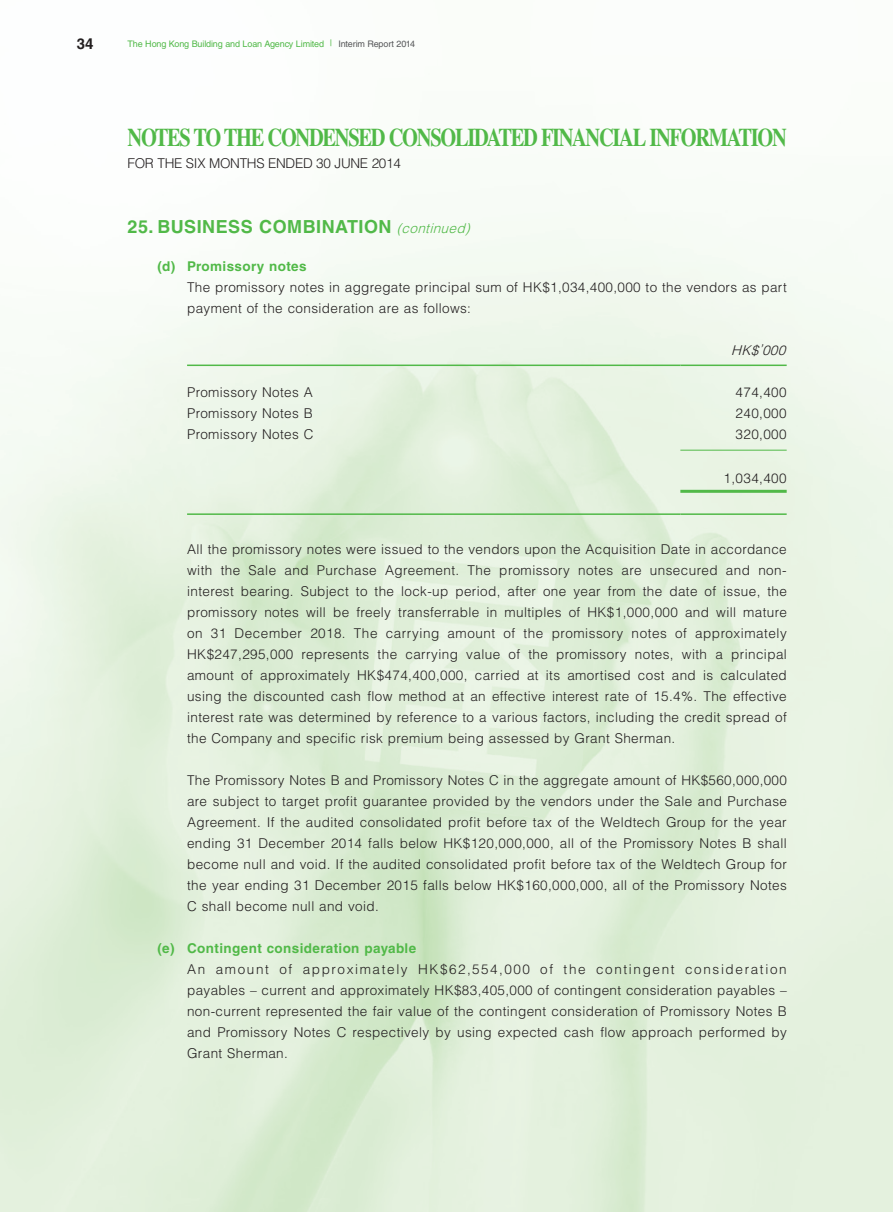
<style>
.page{position:relative;width:893px;height:1212px;background:#fff}
.page>*{position:absolute;margin:0;border:0;box-sizing:border-box;transform-origin:0 0}
.t1{font:700 25.5px "Times LT Std";letter-spacing:-.06em;color:#51b948;scale:.8 1}
.Heading_1{font:700 18px "Helvetica LT Std";letter-spacing:.03em;color:#51b948}
.t2{font:700 15px "Helvetica LT Std";color:#231f20}
.Body_Text{font:300 13.5px/21px "Helvetica LT Std";letter-spacing:.03em;color:#231f20;text-align:justify}
.Heading_2{font:700 13.5px "Helvetica LT Std";letter-spacing:.03em;color:#51b948}
.Body_Text-2{font:300 13.5px "Helvetica LT Std";letter-spacing:-.02em;color:#231f20}
.Body_Text-3{font:italic 300 13.5px "Helvetica LT Std";color:#231f20}
.t3{font:9px "Helvetica LT Std";letter-spacing:-.015em;color:#51b948}
.s1{color:#57585a}
.s2{font-weight:300;font-style:italic;font-size:13.5px}
</style>
<div class="page">
<hr style="left:187px;top:365px;width:493px;height:1px;background:#51b948">
<hr style="left:680px;top:365px;width:107px;height:1px;background:#51b948">
<hr style="left:680px;top:450px;width:107px;height:1px;background:#51b948">
<hr style="left:680px;top:490px;width:107px;height:3px;background:#51b948">
<hr style="left:187px;top:513px;width:493px;height:2px;background:#51b948">
<hr style="left:680px;top:513px;width:107px;height:2px;background:#51b948">
<p class="t2" style="left:77px;top:35px;width:18px">34</p>
<p class="t3" style="left:128px;top:39px;width:289px">The Hong Kong Building and Loan Agency Limited | <span class="s1">Interim Report 2014</span></p>
<h1 class="t1" style="left:128px;top:122px;width:826px">NOTES TO THE CONDENSED CONSOLIDATED FINANCIAL INFORMATION</h1>
<p class="Body_Text-2" style="left:128px;top:155px;width:275px">FOR THE SIX MONTHS ENDED 30 JUNE 2014</p>
<p class="Heading_1" style="left:128px;top:216px;width:348px">25. BUSINESS COMBINATION <span class="s2">(continued)</span></p>
<p class="Heading_2" style="left:157px;top:258px;width:151px">(d) Promissory notes</p>
<p class="Body_Text" style="left:187px;top:277px;width:601px">The promissory notes in aggregate principal sum of HK$1,034,400,000 to the vendors as part payment of the consideration are as follows:</p>
<p class="Body_Text-3" style="left:731px;top:342px;width:60px">HK$’000</p>
<p class="Body_Text" style="left:187px;top:382px;width:127px">Promissory Notes A</p>
<p class="Body_Text" style="left:736px;top:382px;width:53px">474,400</p>
<p class="Body_Text" style="left:187px;top:403px;width:127px">Promissory Notes B</p>
<p class="Body_Text" style="left:736px;top:403px;width:53px">240,000</p>
<p class="Body_Text" style="left:187px;top:424px;width:128px">Promissory Notes C</p>
<p class="Body_Text" style="left:736px;top:424px;width:53px">320,000</p>
<p class="Body_Text" style="left:724px;top:467px;width:65px">1,034,400</p>
<p class="Body_Text" style="left:187px;top:538px;width:601px">All the promissory notes were issued to the vendors upon the Acquisition Date in accordance with the Sale and Purchase Agreement. The promissory notes are unsecured and non&shy;interest bearing. Subject to the lock-up period, after one year from the date of issue, the promissory notes will be freely transferrable in multiples of HK$1,000,000 and will mature on 31 December 2018. The carrying amount of the promissory notes of approximately HK$247,295,000 represents the carrying value of the promissory notes, with a principal amount of approximately HK$474,400,000, carried at its amortised cost and is calculated using the discounted cash flow method at an effective interest rate of 15.4%. The effective interest rate was determined by reference to a various factors, including the credit spread of the Company and specific risk premium being assessed by Grant Sherman.</p>
<p class="Body_Text" style="left:187px;top:769px;width:601px">The Promissory Notes B and Promissory Notes C in the aggregate amount of HK$560,000,000 are subject to target profit guarantee provided by the vendors under the Sale and Purchase Agreement. If the audited consolidated profit before tax of the Weldtech Group for the year ending 31 December 2014 falls below HK$120,000,000, all of the Promissory Notes B shall become null and void. If the audited consolidated profit before tax of the Weldtech Group for the year ending 31 December 2015 falls below HK$160,000,000, all of the Promissory Notes C shall become null and void.</p>
<p class="Heading_2" style="left:157px;top:939px;width:260px">(e) Contingent consideration payable</p>
<p class="Body_Text" style="left:187px;top:958px;width:601px">An amount of approximately HK$62,554,000 of the contingent consideration payables – current and approximately HK$83,405,000 of contingent consideration payables – non-current represented the fair value of the contingent consideration of Promissory Notes B and Promissory Notes C respectively by using expected cash flow approach performed by Grant Sherman.</p>
</div>
